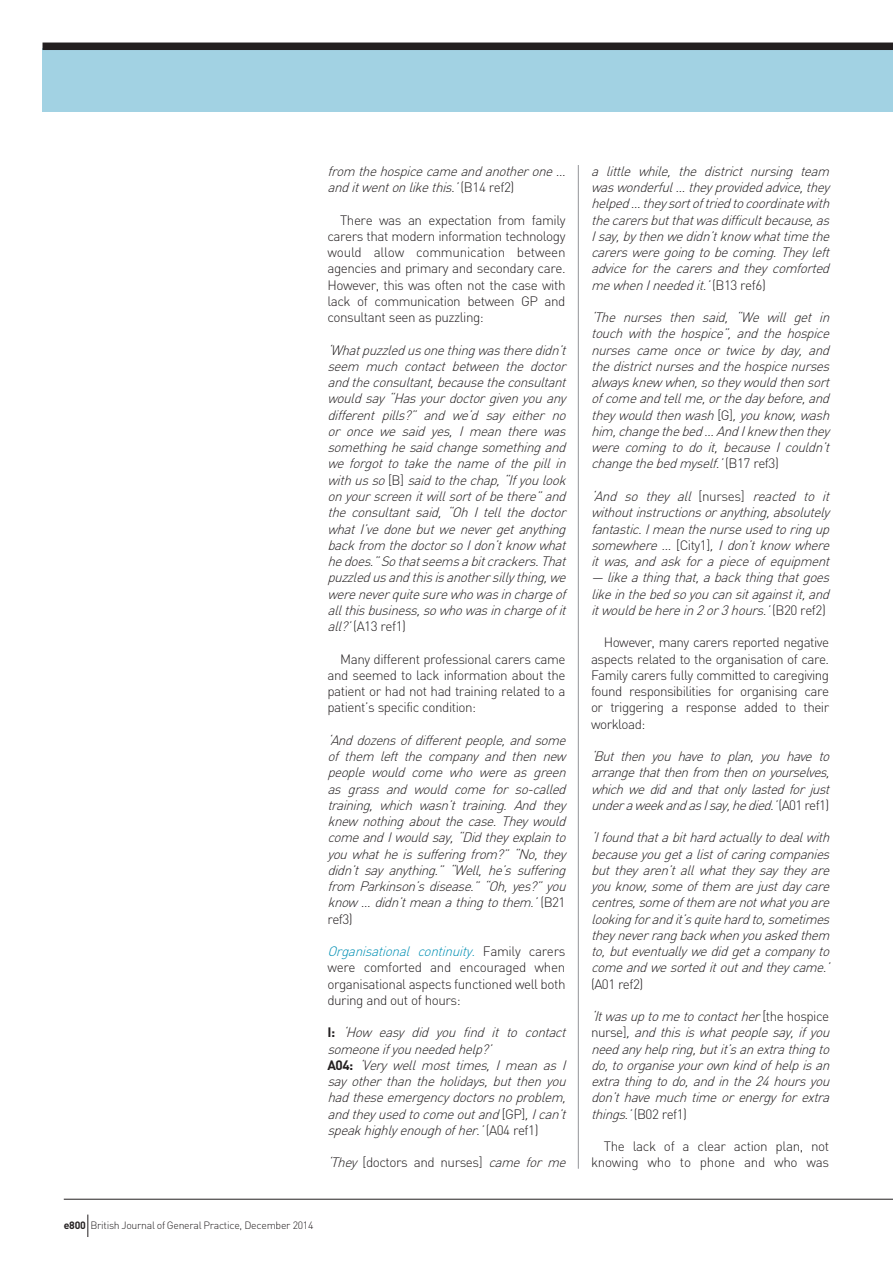
<style>
.page{position:relative;width:893px;height:1263px;background:#fff}
.page>*{position:absolute;margin:0;border:0;box-sizing:border-box;transform-origin:0 0}
.t1{font:italic 300 13.5px/16.2px "DIN";color:#231f20;text-align:justify}
.t2{font:300 13.5px/16.2px "DIN";letter-spacing:-.035em;color:#231f20;text-align:justify}
.t3{font:300 10.5px "DIN";letter-spacing:-.025em;color:#231f20}
.s1{font-style:normal}
.s2{font-style:italic;color:#008fb3}
.s3{font-weight:700;font-style:normal}
.s4{font-style:italic}
.s5{font-weight:700}
</style>
<div class="page">
<hr style="left:578px;top:165px;width:1px;height:1004px;background:#939598">
<div style="left:43px;top:48px;width:850px;height:64px;background:#a2d2e3"></div>
<div style="left:43px;top:43px;width:850px;height:7px;background:#231f20"></div>
<hr style="left:64px;top:1199px;width:829px;height:1px;background:#231f20">
<svg style="left:87px;top:1214px;width:1px;height:23px"></svg>
<p class="t1" style="left:327px;top:163px;width:244px">from thehospicecameandanotherone… anditwentonlikethis.’<span class="s1">( B 1 4 r e f 2 )</span></p>
<p class="t2" style="left:327px;top:212px;width:240px;text-indent:13px">There was an expectation from family carers that modern information technology would allow communication between agencies and primary and secondary care.<br>However, this was often not the case with lack of communication between GP and consultant seen as puzzling:</p>
<p class="t1" style="left:327px;top:342px;width:244px">‘Whatpuzzledusonethingwastheredidn’t seem much contact between the doctor andtheconsultant,becausetheconsultant wouldsay“Hasyourdoctorgivenyouany different pills?” and we’d say either no or once we said yes, I mean there was somethinghesaidchangesomethingand we forgot to take the name of the pill in withusso<span class="s1">[ B ]</span> saidtothechap,“Ifyoulook onyourscreenitwillsortofbethere”and the consultant said, “Oh I tell the doctor whatI’vedonebutwenevergetanything backfrom thedoctorsoIdon’tknow what hedoes.”Sothatseemsabitcrackers.That puzzledusandthisisanothersillything,we wereneverquitesurewhowasinchargeof allthisbusiness,sowhowasinchargeofit all?’<span class="s1">(A13 ref1)</span></p>
<p class="t2" style="left:327px;top:650px;width:240px;text-indent:13px">Many different professional carers came and seemed to lack information about the patient or had not had training related to a patient’s specific condition:</p>
<p class="t1" style="left:327px;top:732px;width:244px;text-align:left">‘Anddozensofdifferentpeople,andsome of them left the company and then new people would come who were as green as grass and would come for so-called training, which wasn’t training. And they knewnothingaboutthecase.Theywould comeandIwouldsay,“Didtheyexplainto youwhatheissufferingfrom?”“No,they didn’t say anything.” “Well, he’s suffering from Parkinson’sdisease.”“Oh,yes?”you know… didn’tmeanathingtothem.’<span class="s1">( B 2 1 ref3)</span></p>
<p class="t2" style="left:327px;top:943px;width:240px"><span class="s2">Organisational continuity.</span> F a m i ly c a r e rs were comforted and encouraged when organisational aspects functioned well both during and out of hours:</p>
<p class="t1" style="left:327px;top:1024px;width:244px;text-align:left"><span class="s3">I :</span> ‘How easy did you find it to contact someoneifyouneededhelp?’<br><span class="s3">A 0 4 :</span> ‘Very well most times, I mean as I sayotherthantheholidays,butthenyou hadtheseemergencydoctorsnoproblem, andtheyusedtocomeoutand<span class="s1">[ G P ]</span> ,Ican’t speakhighlyenoughofher.’<span class="s1">( A 0 4 r e f 1 )</span></p>
<p class="t2" style="left:327px;top:1154px;width:244px"><span class="s4">‘They</span> [doctors and nurses] <span class="s4">came for me</span></p>
<p class="t3" style="left:64px;top:1219px;width:251px"><span class="s5">e800</span> British Journal of General Practice, December 2014</p>
<p class="t1" style="left:591px;top:163px;width:244px">a little while, the district nursing team waswonderful… theyprovidedadvice,they helped… theysortoftriedtocoordinatewith thecarersbutthatwasdifficultbecause,as Isay,bythenwedidn’tknow whattimethe carersweregoingtobecoming.Theyleft advice for the carers and they comforted mewhenIneededit.’<span class="s1">( B 1 3 r e f 6 )</span></p>
<p class="t1" style="left:591px;top:309px;width:244px">‘The nurses then said, “We will get in touch with the hospice”, and the hospice nurses came once or twice by day, and thedistrictnursesandthehospicenurses alwaysknew when,sotheywouldthensort ofcomeandtellme,orthedaybefore,and theywouldthenwash<span class="s1">[ G ]</span> ,youknow,wash him,changethebed… AndIknew thenthey were coming to do it, because I couldn’t changethebedmyself.’<span class="s1">( B 1 7 r e f 3 )</span></p>
<p class="t1" style="left:591px;top:488px;width:244px">‘And so they all <span class="s1">[ n u r s e s ]</span> reacted to it withoutinstructionsoranything,absolutely fantastic.Imeanthenurseusedtoringup somewhere… <span class="s1">[ C i t y 1 ]</span> ,Idon’tknow where it was, and ask for a piece of equipment</p>
<p class="t1" style="left:591px;top:569px;width:244px">— likeathingthat,abackthingthatgoes likeinthebedsoyoucansitagainstit,and itwouldbeherein2or3hours.’<span class="s1">( B 2 0 r e f 2 )</span></p>
<p class="t2" style="left:591px;top:634px;width:240px;text-indent:13px">However, many carers reported negative aspects related to the organisation of care.<br>Family carers fully committed to caregiving found responsibilities for organising care or triggering a response added to their workload:</p>
<p class="t1" style="left:591px;top:748px;width:244px">‘But then you have to plan, you have to arrangethatthenfrom thenonyourselves, whichwedidandthatonlylastedforjust underaweekandasIsay,hedied.’<span class="s1">( A 0 1 r e f 1 )</span></p>
<p class="t1" style="left:591px;top:829px;width:244px">‘Ifoundthatabithardactuallytodealwith becauseyougetalistofcaringcompanies buttheyaren’tallwhattheysaytheyare youknow,someofthem arejustdaycare centres,someofthem arenotwhatyouare lookingforandit’squitehardto,sometimes theyneverrangbackwhenyouaskedthem to,buteventuallywedidgetacompanyto comeandwesorteditoutandtheycame.’</p>
<p class="t2" style="left:591px;top:975px;width:54px">(A01 ref2)</p>
<p class="t1" style="left:591px;top:1008px;width:244px;text-align:left">‘Itwasuptometocontacther<span class="s1">[ t h e h o s p i c e n u r s e ]</span> ,andthisiswhatpeoplesay,ifyou needanyhelpring,butit’sanextrathingto do,toorganiseyourownkindofhelpisan extrathingtodo,andinthe24hoursyou don’thavemuchtimeorenergyforextra things.’<span class="s1">( B 0 2 ref 1 )</span></p>
<p class="t2" style="left:591px;top:1138px;width:240px;text-align:right">The lack of a clear action plan, not knowing who to phone and who was</p>
</div>
